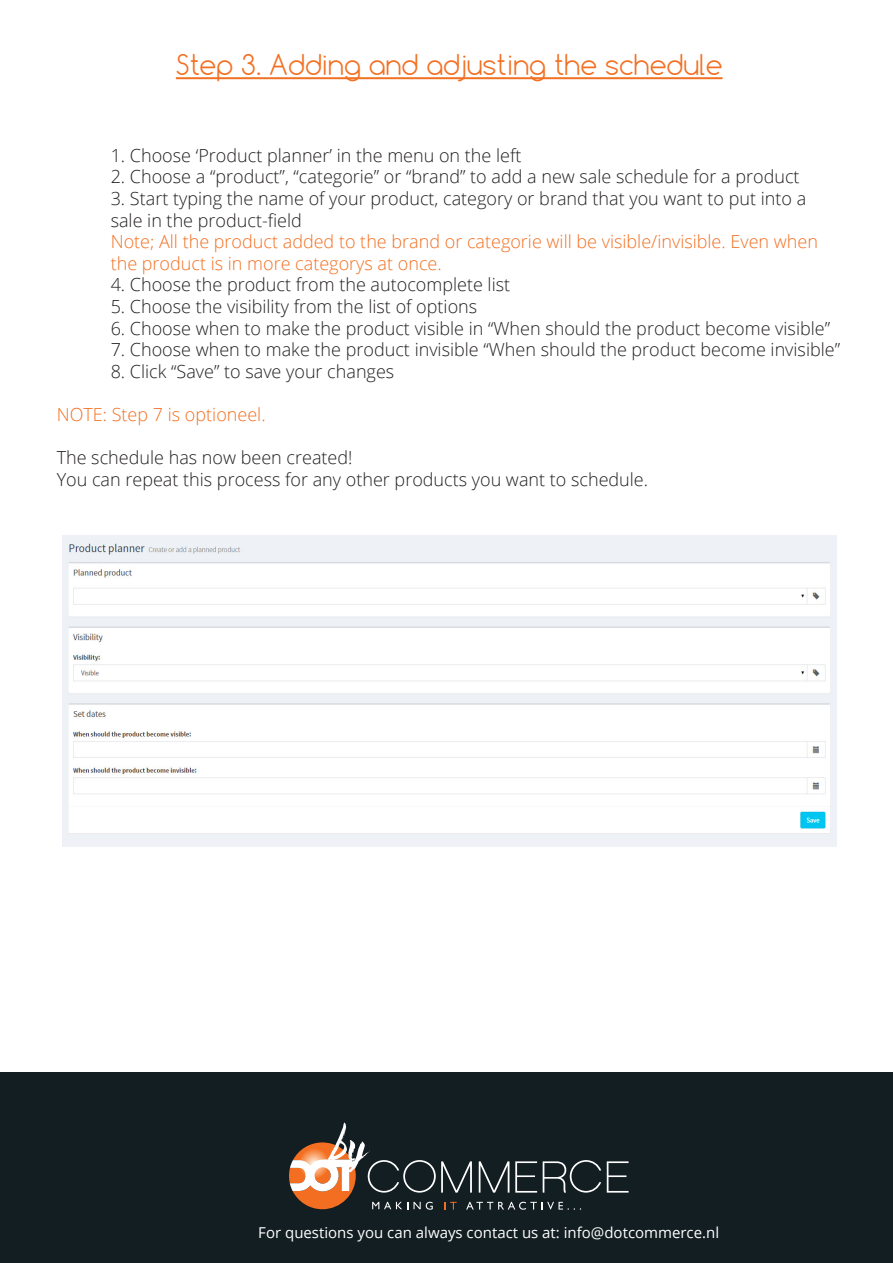
<style>
.page{position:relative;width:893px;height:1263px;background:#fff}
.page>*{position:absolute;margin:0;border:0;box-sizing:border-box;transform-origin:0 0}
.t1{font:51.45px "Art Brewery";color:#fff}
.t2{font:300 27px "Comfortaa";color:#f36f21}
.t3{font:300 18px/21.6px "Open Sans";color:#231f20}
.t4{font:300 18px/21.6px "Open Sans";color:#f36f21}
.t5{font:15px "Open Sans";color:#fff}
</style>
<div class="page">
<div style="left:0;top:1072px;width:893px;height:191px;background:#131e22"></div>
<svg style="left:372px;top:1202px;width:61px;height:7px"></svg>
<svg style="left:445px;top:1202px;width:12px;height:7px"></svg>
<svg style="left:466px;top:1202px;width:115px;height:7px"></svg>
<svg style="left:368px;top:1160px;width:104px;height:32px"></svg>
<svg style="left:479px;top:1161px;width:30px;height:31px"></svg>
<svg style="left:515px;top:1161px;width:22px;height:31px"></svg>
<svg style="left:543px;top:1160px;width:58px;height:32px"></svg>
<svg style="left:607px;top:1161px;width:22px;height:31px"></svg>
<svg style="left:289px;top:1142px;width:67px;height:67px"></svg>
<hr style="left:176px;top:77px;width:546px;height:2px;background:#f36f21">
<img style="left:62px;top:536px;width:774px;height:310px">
<p class="t2" style="left:176px;top:48px;width:548px">Step 3. Adding and adjusting the schedule</p>
<p class="t3" style="left:111px;top:144px;width:412px">1. Choose ‘Product planner’ in the menu on the left</p>
<p class="t3" style="left:111px;top:166px;width:690px">2. Choose a “product”, “categorie” or “brand” to add a new sale schedule for a product</p>
<p class="t3" style="left:111px;top:187px;width:697px">3. Start typing the name of your product, category or brand that you want to put into a sale in the product-field</p>
<p class="t4" style="left:111px;top:230px;width:709px">Note; All the product added to the brand or categorie will be visible/invisible. Even when the product is in more categorys at once.</p>
<p class="t3" style="left:111px;top:274px;width:401px">4. Choose the product from the autocomplete list</p>
<p class="t3" style="left:111px;top:295px;width:368px">5. Choose the visibility from the list of options</p>
<p class="t3" style="left:111px;top:317px;width:721px">6. Choose when to make the product visible in “When should the product become visible”</p>
<p class="t3" style="left:111px;top:338px;width:731px">7. Choose when to make the product invisible “When should the product become invisible”</p>
<p class="t3" style="left:111px;top:360px;width:285px">8. Click “Save” to save your changes</p>
<p class="t4" style="left:57px;top:403px;width:210px">NOTE: Step 7 is optioneel.</p>
<p class="t3" style="left:57px;top:446px;width:297px">The schedule has now been created!</p>
<p class="t3" style="left:57px;top:468px;width:593px">You can repeat this process for any other products you want to schedule.</p>
<p class="t1" style="left:332px;top:1122px;width:37px">by</p>
<p class="t5" style="left:258px;top:1222px;width:462px">For questions you can always contact us at: info@dotcommerce.nl</p>
</div>
